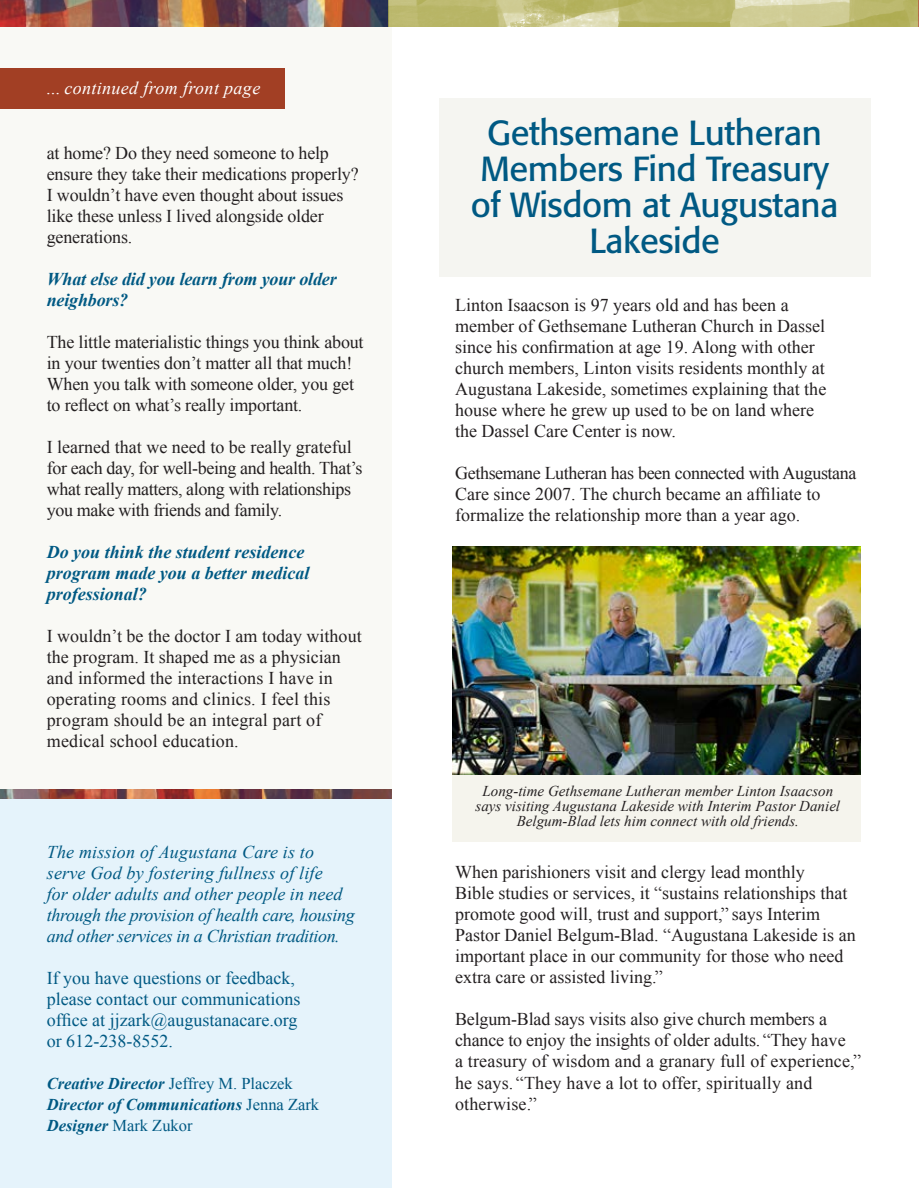
<style>
.page{position:relative;width:919px;height:1188px;background:#fff}
.page>*{position:absolute;margin:0;border:0;box-sizing:border-box;transform-origin:0 0}
.t1{font:34.5px/36px "Formata";letter-spacing:-.01em;color:#005983;text-align:center}
.t2{font:18px/21px "Times New Roman";color:#231f20}
.t3{font:italic 18px/21px "Times New Roman";color:#005983}
.t4{font:18px/21px "Times New Roman";letter-spacing:-.02em;color:#231f20}
.t5{font:italic 700 18px/21px "Times New Roman";color:#005983}
.t6{font:18px/21px "Times New Roman";color:#005983}
.t7{font:italic 18px "Times New Roman";letter-spacing:.02em;color:#fff}
.t8{font:italic 700 16.5px/21px "Times New Roman";color:#005983}
.t9{font:16.5px "Times New Roman";color:#005983}
.t10{font:italic 15px/15px "Times New Roman";color:#231f20;text-align:center}
.s1{font-weight:400;font-style:normal}
.s2{font-weight:700;font-style:italic}
</style>
<div class="page">
<div style="left:439px;top:98px;width:431px;height:179px;background:#f5f5f1"></div>
<div style="left:0;top:0;width:391px;height:806px;background:#f9f9f5"></div>
<div style="left:452px;top:737px;width:408px;height:105px;background:#f5f4ed"></div>
<div style="left:0;top:794px;width:391px;height:394px;background:#e5f3fb"></div>
<img style="left:0;top:790px;width:391px;height:9px">
<img style="left:0;top:0;width:918px;height:27px">
<img style="left:452px;top:547px;width:408px;height:228px">
<div style="left:0;top:68px;width:285px;height:41px;background:#a64126"></div>
<svg style="left:918px;top:0;width:1px;height:27px"></svg>
<p class="t7" style="left:45px;top:75px;width:216px">… continued from front page</p>
<p class="t2" style="left:47px;top:142px;width:313px">at home? Do they need someone to help ensure they take their medications properly?<br>I wouldn’t have even thought about issues like these unless I lived alongside older generations.</p>
<p class="t5" style="left:47px;top:268px;width:291px">What else did you learn from your older neighbors?</p>
<p class="t2" style="left:47px;top:331px;width:318px">The little materialistic things you think about in your twenties don’t matter all that much!<br>When you talk with someone older, you get to reflect on what’s really important.</p>
<p class="t4" style="left:47px;top:436px;width:317px">I learned that we need to be really grateful for each day, for well-being and health. That’s what really matters, along with relationships you make with friends and family.</p>
<p class="t5" style="left:47px;top:541px;width:264px">Do you think the student residence program made you a better medical professional?</p>
<p class="t2" style="left:47px;top:625px;width:316px">I wouldn’t be the doctor I am today without the program. It shaped me as a physician and informed the interactions I have in operating rooms and clinics. I feel this program should be an integral part of medical school education.</p>
<p class="t3" style="left:47px;top:841px;width:309px">The mission of Augustana Care is to serve God by fostering fullness of life<br>for older adults and other people in need through the provision of health care, housing and other services in a Christian tradition.</p>
<p class="t6" style="left:47px;top:968px;width:255px">If you have questions or feedback, please contact our communications office at jjzark@augustanacare.org or 612-238-8552.</p>
<p class="t8" style="left:47px;top:1073px;width:274px">Creative Director <span class="s1">Jeffrey M. Placzek<br></span>Director of Communications <span class="s1">Jenna Zark</span></p>
<p class="t9" style="left:47px;top:1115px;width:147px"><span class="s2">Designer</span> Mark Zukor</p>
<p class="t1" style="left:471px;top:115px;width:369px">Gethsemane Lutheran<br>Members Find Treasury of Wisdom at Augustana<br>Lakeside</p>
<p class="t2" style="left:455px;top:295px;width:372px">Linton Isaacson is 97 years old and has been a member of Gethsemane Lutheran Church in Dassel since his confirmation at age 19. Along with other church members, Linton visits residents monthly at Augustana Lakeside, sometimes explaining that the house where he grew up used to be on land where the Dassel Care Center is now.</p>
<p class="t2" style="left:455px;top:463px;width:403px">Gethsemane Lutheran has been connected with Augustana<br>Care since 2007. The church became an affiliate to formalize the relationship more than a year ago.</p>
<p class="t10" style="left:475px;top:783px;width:366px">Long-time Gethsemane Lutheran member Linton Isaacson says visiting Augustana Lakeside with Interim Pastor Daniel<br>Belgum-Blad lets him connect with old friends.</p>
<p class="t2" style="left:455px;top:862px;width:402px">When parishioners visit and clergy lead monthly<br>Bible studies or services, it “sustains relationships that promote good will, trust and support,” says Interim Pastor Daniel Belgum-Blad. “Augustana Lakeside is an important place in our community for those who need extra care or assisted living.”</p>
<p class="t2" style="left:455px;top:1009px;width:407px">Belgum-Blad says visits also give church members a chance to enjoy the insights of older adults. “They have<br>a treasury of wisdom and a granary full of experience,” he says. “They have a lot to offer, spiritually and otherwise.”</p>
</div>
